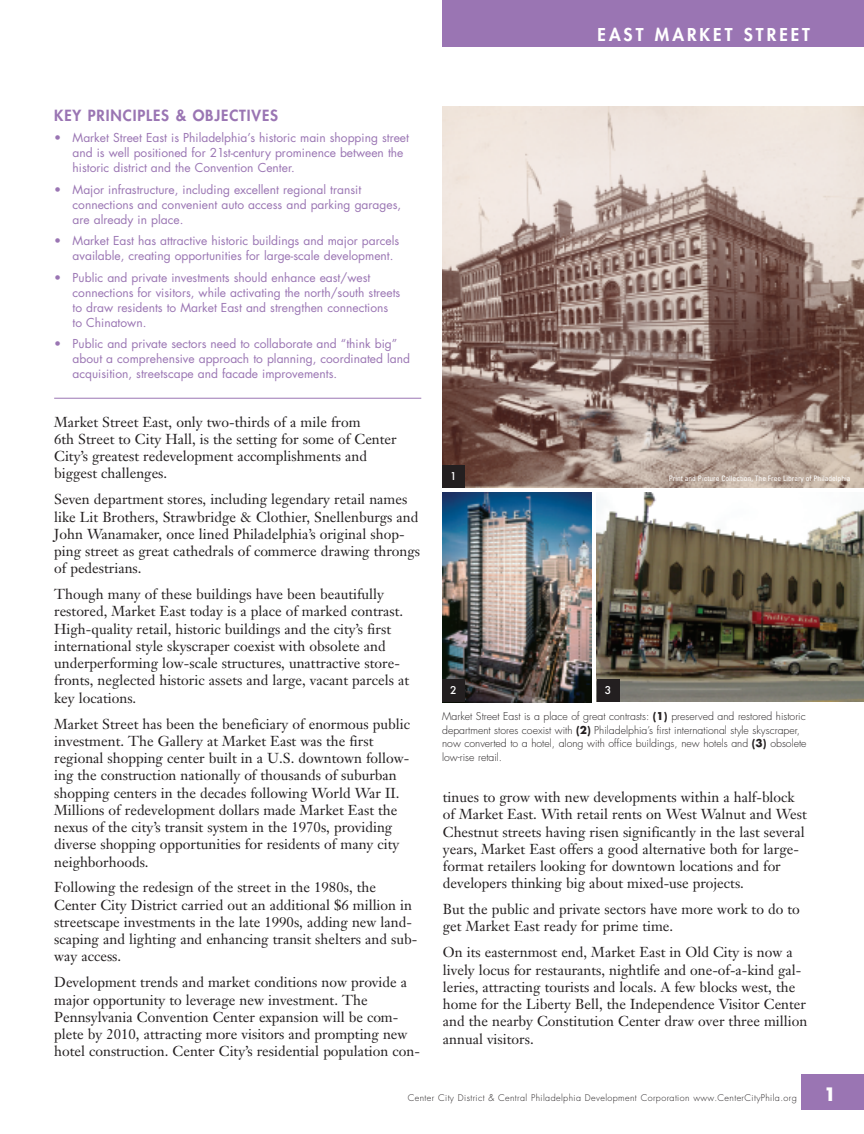
<style>
.page{position:relative;width:864px;height:1134px;background:#fff}
.page>*{position:absolute;margin:0;border:0;box-sizing:border-box;transform-origin:0 0}
.t1{font:700 18px "Futura";color:#fff}
.t2{font:800 17.25px "Futura";letter-spacing:.175em;color:#fff}
.t3{font:800 15px "Futura";letter-spacing:.06em;color:#9a75b3}
.t4{font:14.25px/17.2px "Janson Text";color:#231f20}
.t5{font:12px/15px "Futura";color:#9a75b3}
.t6{font:300 10.5px/13.5px "Futura";color:#231f20}
.t7{font:500 10.5px "Futura";color:#fff}
.t8{font:300 9px "Futura";letter-spacing:.045em;color:#231f20}
.t9{font:condensed 7.5px "Univers";color:#fff}
.s1{font-weight:700}
</style>
<div class="page">
<div style="left:442px;top:0;width:422px;height:47px;background:#9a75b3"></div>
<div style="left:802px;top:1074px;width:62px;height:36px;background:#9a75b3"></div>
<hr style="left:54px;top:398px;width:367px;height:1px;background:#9a75b3">
<img style="left:442px;top:492px;width:150px;height:210px">
<img style="left:597px;top:492px;width:267px;height:210px">
<img style="left:442px;top:107px;width:422px;height:381px">
<div style="left:442px;top:465px;width:23px;height:23px;background:#231f20"></div>
<div style="left:442px;top:680px;width:23px;height:22px;background:#231f20"></div>
<div style="left:597px;top:680px;width:22px;height:22px;background:#231f20"></div>
<p class="t2" style="left:598px;top:27px;width:214px">EAST MARKET STREET</p>
<p class="t3" style="left:54px;top:108px;width:225px">KEY PRINCIPLES &amp; OBJECTIVES</p>
<p class="t5" style="left:73px;top:131px;width:338px;text-indent:-18px">• Market Street East is Philadelphia’s historic main shopping street and is well positioned for 21st-century prominence between the historic district and the Convention Center.</p>
<p class="t5" style="left:73px;top:183px;width:330px;text-indent:-18px">• Major infrastructure, including excellent regional transit connections and convenient auto access and parking garages, are already in place.</p>
<p class="t5" style="left:73px;top:234px;width:328px;text-indent:-18px">• Market East has attractive historic buildings and major parcels available, creating opportunities for large-scale development.</p>
<p class="t5" style="left:73px;top:271px;width:329px;text-indent:-18px">• Public and private investments should enhance east/west connections for visitors, while activating the north/south streets to draw residents to Market East and strengthen connections to Chinatown.</p>
<p class="t5" style="left:73px;top:337px;width:339px;text-indent:-18px">• Public and private sectors need to collaborate and “think big” about a comprehensive approach to planning, coordinated land acquisition, streetscape and facade improvements.</p>
<p class="t4" style="left:54px;top:415px;width:344px">Market Street East, only two-thirds of a mile from<br>6th Street to City Hall, is the setting for some of Center City’s greatest redevelopment accomplishments and biggest challenges.</p>
<p class="t4" style="left:54px;top:492px;width:368px">Seven department stores, including legendary retail names like Lit Brothers, Strawbridge &amp; Clothier, Snellenburgs and John Wanamaker, once lined Philadelphia’s original shop&shy;ping street as great cathedrals of commerce drawing throngs of pedestrians.</p>
<p class="t4" style="left:54px;top:587px;width:356px">Though many of these buildings have been beautifully restored, Market East today is a place of marked contrast.<br>High-quality retail, historic buildings and the city’s first international style skyscraper coexist with obsolete and underperforming low-scale structures, unattractive store&shy;fronts, neglected historic assets and large, vacant parcels at key locations.</p>
<p class="t4" style="left:54px;top:716px;width:357px">Market Street has been the beneficiary of enormous public investment. The Gallery at Market East was the first regional shopping center built in a U.S. downtown follow&shy;ing the construction nationally of thousands of suburban shopping centers in the decades following World War II.<br>Millions of redevelopment dollars made Market East the nexus of the city’s transit system in the 1970s, providing diverse shopping opportunities for residents of many city neighborhoods.</p>
<p class="t4" style="left:54px;top:880px;width:365px">Following the redesign of the street in the 1980s, the Center City District carried out an additional $6 million in streetscape investments in the late 1990s, adding new land&shy;scaping and lighting and enhancing transit shelters and sub&shy;way access.</p>
<p class="t4" style="left:54px;top:975px;width:367px">Development trends and market conditions now provide a major opportunity to leverage new investment. The Pennsylvania Convention Center expansion will be com&shy;plete by 2010, attracting more visitors and prompting new hotel construction. Center City’s residential population con-</p>
<p class="t7" style="left:450px;top:470px;width:8px">1</p>
<p class="t9" style="left:669px;top:476px;width:183px">Print and Picture Collection, The Free Library of Philadelphia</p>
<p class="t7" style="left:450px;top:684px;width:8px">2</p>
<p class="t7" style="left:605px;top:684px;width:8px">3</p>
<p class="t6" style="left:442px;top:711px;width:366px">Market Street East is a place of great contrasts: <span class="s1">(1)</span> preserved and restored historic department stores coexist with <span class="s1">(2)</span> Philadelphia’s first international style skyscraper, now converted to a hotel, along with office buildings, new hotels and <span class="s1">(3)</span> obsolete low-rise retail.</p>
<p class="t4" style="left:443px;top:790px;width:365px">tinues to grow with new developments within a half-block of Market East. With retail rents on West Walnut and West Chestnut streets having risen significantly in the last several years, Market East offers a good alternative both for large&shy;format retailers looking for downtown locations and for developers thinking big about mixed-use projects.</p>
<p class="t4" style="left:443px;top:902px;width:358px">But the public and private sectors have more work to do to get Market East ready for prime time.</p>
<p class="t4" style="left:443px;top:945px;width:366px">On its easternmost end, Market East in Old City is now a lively locus for restaurants, nightlife and one-of-a-kind gal&shy;leries, attracting tourists and locals. A few blocks west, the home for the Liberty Bell, the Independence Visitor Center and the nearby Constitution Center draw over three million annual visitors.</p>
<p class="t8" style="left:408px;top:1093px;width:391px">Center City District &amp; Central Philadelphia Development Corporation www.CenterCityPhila.org</p>
<p class="t1" style="left:824px;top:1086px;width:14px">1</p>
</div>
